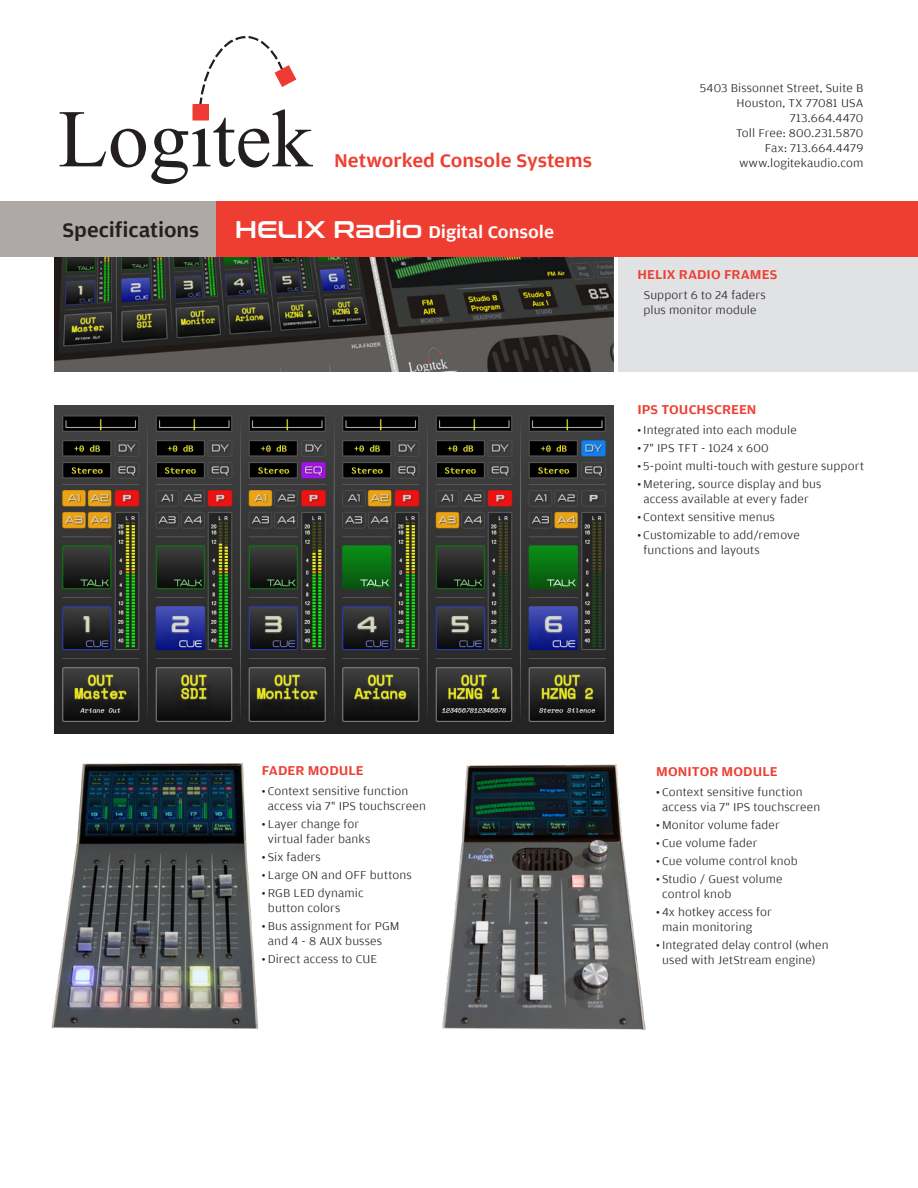
<style>
.page{position:relative;width:918px;height:1188px;background:#fff}
.page>*{position:absolute;margin:0;border:0;box-sizing:border-box;transform-origin:0 0}
.t1{font:81.9px "Times New Roman";color:#231f20}
.t2{font:500 21px "Amplitude Wide";letter-spacing:-.005em;color:#231f20}
.t3{font:500 19.5px "Amplitude Wide";color:#ee3e32}
.t4{font:500 18px "Amplitude Wide";color:#fff}
.Features_SubHead{font:500 13.5px "Amplitude Wide";letter-spacing:.005em;color:#ee3e32}
.Features_-_Spec{font:300 12px/15px "Amplitude Wide";letter-spacing:.01em;color:#231f20}
.s1{font-family:"Conthrax Sb";font-weight:400;font-size:24px}
.s2{font-family:"Helvetica Neue LT Std";font-size:7.5px}
</style>
<div class="page">
<div style="left:619px;top:248px;width:299px;height:124px;background:#e1e2e4"></div>
<div style="left:0;top:202px;width:778px;height:55px;background:#aea8a6"></div>
<svg style="left:199px;top:36px;width:98px;height:68px"></svg>
<div style="left:193px;top:105px;width:15px;height:15px;background:#ee3b32"></div>
<div style="left:193px;top:104px;width:16px;height:17px;border:1px solid #ee3b32"></div>
<div style="left:217px;top:202px;width:701px;height:55px;background:#ee3e32"></div>
<img style="left:54px;top:405px;width:560px;height:328px">
<img style="left:51px;top:763px;width:207px;height:267px">
<img style="left:442px;top:764px;width:204px;height:266px">
<img style="left:54px;top:257px;width:559px;height:115px">
<p class="t1" style="left:58px;top:84px;width:256px">Logitek</p>
<p class="t4" style="left:235px;top:222px;width:320px"><span class="s1">HELIX Radio</span> Digital Console</p>
<p class="t3" style="left:334px;top:150px;width:259px">Networked Console Systems</p>
<p class="t2" style="left:63px;top:219px;width:138px">Specifications</p>
<p class="Features_-_Spec" style="left:700px;top:81px;width:165px;text-align:right">5403 Bissonnet Street, Suite B<br>Houston, TX 77081 USA</p>
<p class="Features_-_Spec" style="left:790px;top:111px;width:75px">713.664.4470</p>
<p class="Features_-_Spec" style="left:736px;top:126px;width:129px">Toll Free: 800.231.5870</p>
<p class="Features_-_Spec" style="left:765px;top:141px;width:100px">Fax: 713.664.4479</p>
<p class="Features_-_Spec" style="left:740px;top:156px;width:125px">www.logitekaudio.com</p>
<p class="Features_SubHead" style="left:637px;top:267px;width:142px">HELIX RADIO FRAMES</p>
<p class="Features_-_Spec" style="left:643px;top:287px;width:124px">Support 6 to 24 faders plus monitor module</p>
<p class="Features_SubHead" style="left:637px;top:402px;width:121px">IPS TOUCHSCREEN</p>
<p class="Features_-_Spec" style="left:637px;top:422px;width:161px"><span class="s2">•</span> Integrated into each module</p>
<p class="Features_-_Spec" style="left:637px;top:440px;width:133px"><span class="s2">•</span> 7" IPS TFT - 1024 x 600</p>
<p class="Features_-_Spec" style="left:637px;top:458px;width:228px"><span class="s2">•</span> 5-point multi-touch with gesture support</p>
<p class="Features_-_Spec" style="left:637px;top:476px;width:186px;text-align:center"><span class="s2">•</span> Metering, source display and bus access available at every fader</p>
<p class="Features_-_Spec" style="left:637px;top:509px;width:139px"><span class="s2">•</span> Context sensitive menus</p>
<p class="Features_-_Spec" style="left:643px;top:527px;width:158px;text-indent:-6px"><span class="s2">•</span> Customizable to add/remove functions and layouts</p>
<p class="Features_SubHead" style="left:262px;top:763px;width:103px">FADER MODULE</p>
<p class="Features_-_Spec" style="left:268px;top:784px;width:160px;text-indent:-6px"><span class="s2">•</span> Context sensitive function access via 7" IPS touchscreen</p>
<p class="Features_-_Spec" style="left:268px;top:817px;width:104px;text-indent:-6px"><span class="s2">•</span> Layer change for virtual fader banks</p>
<p class="Features_-_Spec" style="left:262px;top:850px;width:60px"><span class="s2">•</span> Six faders</p>
<p class="Features_-_Spec" style="left:262px;top:868px;width:151px"><span class="s2">•</span> Large ON and OFF buttons</p>
<p class="Features_-_Spec" style="left:268px;top:886px;width:97px;text-indent:-6px"><span class="s2">•</span> RGB LED dynamic button colors</p>
<p class="Features_-_Spec" style="left:268px;top:919px;width:133px;text-indent:-6px"><span class="s2">•</span> Bus assignment for PGM and 4 - 8 AUX busses</p>
<p class="Features_-_Spec" style="left:262px;top:952px;width:117px"><span class="s2">•</span> Direct access to CUE</p>
<p class="Features_SubHead" style="left:656px;top:764px;width:123px">MONITOR MODULE</p>
<p class="Features_-_Spec" style="left:662px;top:784px;width:160px;text-indent:-6px"><span class="s2">•</span> Context sensitive function access via 7" IPS touchscreen</p>
<p class="Features_-_Spec" style="left:656px;top:817px;width:125px"><span class="s2">•</span> Monitor volume fader</p>
<p class="Features_-_Spec" style="left:656px;top:835px;width:103px"><span class="s2">•</span> Cue volume fader</p>
<p class="Features_-_Spec" style="left:656px;top:853px;width:143px"><span class="s2">•</span> Cue volume control knob</p>
<p class="Features_-_Spec" style="left:662px;top:871px;width:122px;text-indent:-6px"><span class="s2">•</span> Studio / Guest volume control knob</p>
<p class="Features_-_Spec" style="left:662px;top:904px;width:111px;text-indent:-6px"><span class="s2">•</span> 4x hotkey access for main monitoring</p>
<p class="Features_-_Spec" style="left:662px;top:937px;width:168px;text-indent:-6px"><span class="s2">•</span> Integrated delay control (when used with JetStream engine)</p>
</div>
